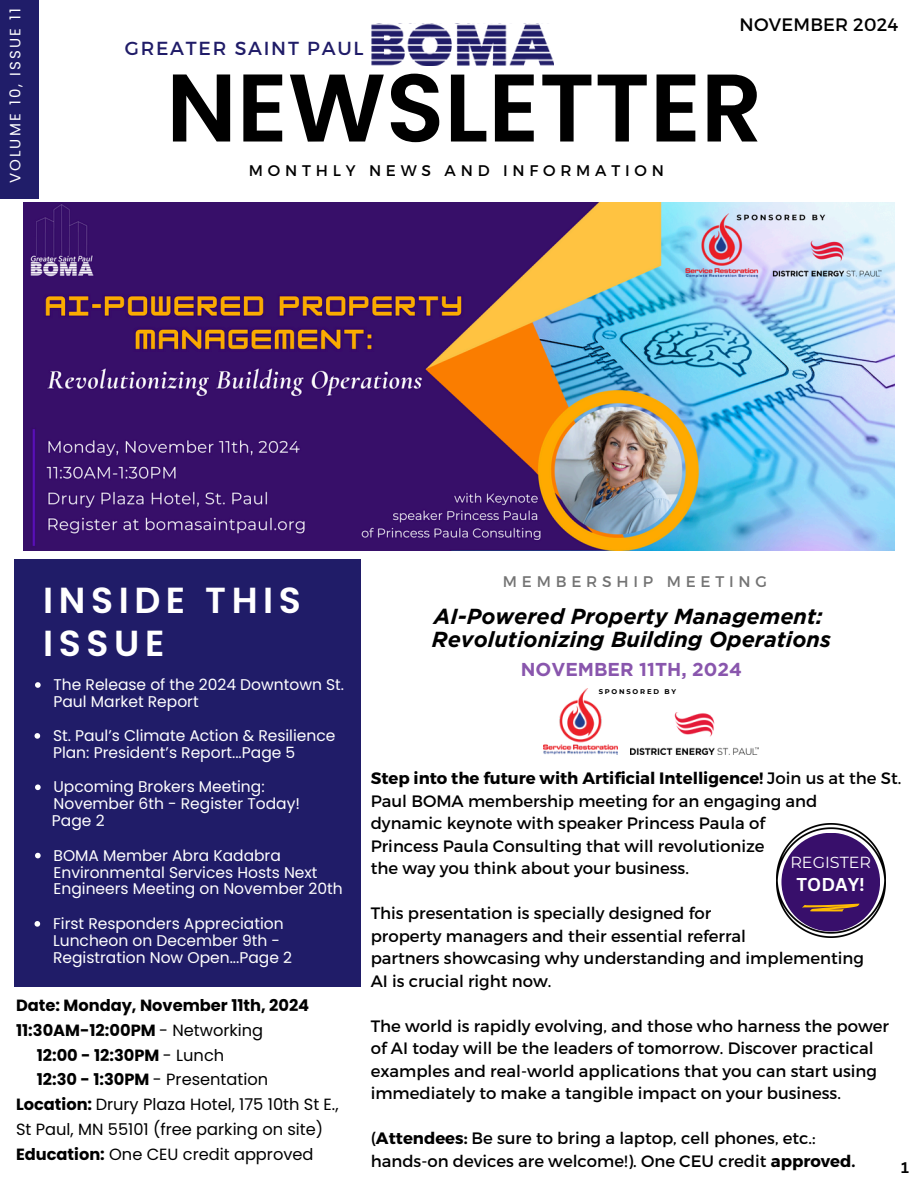
<style>
.page{position:relative;width:918px;height:1188px;background:#fff}
.page>*{position:absolute;margin:0;border:0;box-sizing:border-box;transform-origin:0 0}
.t1{font:600 95.85px "Poppins";color:#000}
.t2{font:600 36.3px/42.8px "Poppins";letter-spacing:.155em;color:#fff}
.t3{font:italic 700 21.75px/23.7px "Gotham";color:#000}
.t4{font:18.9px "Montserrat";letter-spacing:.09em;color:#201c68}
.t5{font:700 18.75px "Gotham";color:#8956ad}
.t6{font:700 18.15px "Canva Sans";color:#fff}
.t7{font:18px "Montserrat";letter-spacing:.01em;color:#000}
.t8{font:16.5px/22.5px "Montserrat";color:#000}
.t9{font:16.2px "Poppins";color:#000}
.t10{font:700 16.2px "Poppins";color:#000}
.t11{font:16.05px "Montserrat";color:#fff}
.t12{font:15.45px/16.8px "Poppins";color:#fff}
.t13{font:15.45px "Montserrat";letter-spacing:.31em;color:#000}
.t14{font:15.45px "Montserrat";letter-spacing:.31em;color:#737373}
.t15{font:15px "Poppins";letter-spacing:.14em;color:#fff}
.t16{font:700 15px "Canva Sans";color:#000}
.t17{font:700 6.9px "Montserrat";letter-spacing:.26em;color:#000}
.s1{font-weight:400}
.s2{font-weight:700}
</style>
<div class="page">
<img style="left:371px;top:24px;width:183px;height:41px">
<div style="left:15px;top:560px;width:346px;height:427px;background:#201c68"></div>
<div style="left:0;top:0;width:39px;height:199px;background:#201d69"></div>
<img style="left:24px;top:203px;width:871px;height:347px">
<svg style="left:35px;top:733px;width:5px;height:6px"></svg>
<svg style="left:35px;top:784px;width:6px;height:6px"></svg>
<svg style="left:35px;top:682px;width:6px;height:6px"></svg>
<img style="left:776px;top:824px;width:110px;height:113px">
<div style="left:781px;top:833px;width:99px;height:98px;background:#380f6b;border-radius:50%"></div>
<svg style="left:802px;top:904px;width:57px;height:7px"></svg>
<img style="left:631px;top:712px;width:128px;height:43px">
<img style="left:543px;top:688px;width:74px;height:67px">
<svg style="left:35px;top:853px;width:6px;height:5px"></svg>
<svg style="left:35px;top:921px;width:5px;height:6px"></svg>
<h3 class="t15" style="left:5px;top:183px;width:177px;rotate:-90deg">VOLUME 10, ISSUE 11</h3>
<p class="t7" style="left:740px;top:13px;width:160px">NOVEMBER 2024</p>
<h5 class="t4" style="left:125px;top:36px;width:240px">GREATER SAINT PAUL</h5>
<h6 class="t1" style="left:166px;top:41px;width:598px">NEWSLETTER</h6>
<p class="t13" style="left:249px;top:160px;width:417px">MONTHLY NEWS AND INFORMATION</p>
<p class="t2" style="left:43px;top:579px;width:260px">INSIDE THIS<br>ISSUE</p>
<p class="t12" style="left:54px;top:676px;width:292px">The Release of the 2024 Downtown St.<br>Paul Market Report</p>
<p class="t12" style="left:53px;top:727px;width:284px">St. Paul’s Climate Action &amp; Resilience<br>Plan: President’s Report...Page 5</p>
<p class="t12" style="left:54px;top:779px;width:248px">Upcoming Brokers Meeting:<br>November 6th - Register Today!</p>
<p class="t12" style="left:52px;top:812px;width:54px">Page 2</p>
<p class="t12" style="left:54px;top:847px;width:291px">BOMA Member Abra Kadabra<br>Environmental Services Hosts Next<br>Engineers Meeting on November 20th</p>
<p class="t12" style="left:53px;top:915px;width:241px">First Responders Appreciation<br>Luncheon on December 9th -<br>Registration Now Open...Page 2</p>
<p class="t10" style="left:16px;top:994px;width:295px">Date: Monday, November 11th, 2024</p>
<p class="t10" style="left:16px;top:1019px;width:249px">11:30AM-12:00PM <span class="s1">- Networking</span></p>
<p class="t10" style="left:37px;top:1044px;width:189px">12:00 - 12:30PM <span class="s1">- Lunch</span></p>
<p class="t9" style="left:37px;top:1068px;width:233px"><span class="s2">12:30 - 1:30PM</span> - Presentation</p>
<p class="t9" style="left:16px;top:1093px;width:324px"><span class="s2">Location:</span> Drury Plaza Hotel, 175 10th St E.,</p>
<p class="t9" style="left:16px;top:1118px;width:309px">St Paul, MN 55101 (free parking on site)</p>
<p class="t9" style="left:16px;top:1143px;width:299px"><span class="s2">Education:</span> One CEU credit approved</p>
<p class="t14" style="left:503px;top:571px;width:266px">MEMBERSHIP MEETING</p>
<p class="t3" style="left:432px;top:604px;width:401px">AI-Powered Property Management:<br>Revolutionizing Building Operations</p>
<p class="t5" style="left:521px;top:658px;width:223px">NOVEMBER 11TH, 2024</p>
<p class="t17" style="left:599px;top:687px;width:79px">SPONSORED BY</p>
<h5 class="t8" style="left:371px;top:766px;width:532px"><span class="s2">Step into the future with Artificial Intelligence!</span> Join us at the St.<br>Paul BOMA membership meeting for an engaging and</h5>
<h1 class="t8" style="left:371px;top:811px;width:396px">dynamic keynote with speaker Princess Paula of</h1>
<h6 class="t8" style="left:371px;top:834px;width:395px">Princess Paula Consulting that will revolutionize</h6>
<p class="t8" style="left:371px;top:856px;width:320px">the way you think about your business.</p>
<h2 class="t8" style="left:371px;top:901px;width:342px">This presentation is specially designed for</h2>
<p class="t8" style="left:371px;top:924px;width:377px">property managers and their essential referral</p>
<p class="t8" style="left:371px;top:946px;width:495px">partners showcasing why understanding and implementing</p>
<p class="t8" style="left:371px;top:969px;width:182px">AI is crucial right now.</p>
<p class="t8" style="left:371px;top:1014px;width:520px">The world is rapidly evolving, and those who harness the power of AI today will be the leaders of tomorrow. Discover practical examples and real-world applications that you can start using immediately to make a tangible impact on your business.</p>
<p class="t8" style="left:371px;top:1126px;width:446px">(<span class="s2">Attendees:</span> Be sure to bring a laptop, cell phones, etc.:</p>
<p class="t8" style="left:371px;top:1149px;width:486px">hands-on devices are welcome!). One CEU credit <span class="s2">approved.</span></p>
<p class="t11" style="left:790px;top:853px;width:82px">REGISTER</p>
<p class="t6" style="left:797px;top:871px;width:70px">TODAY!</p>
<p class="t16" style="left:901px;top:1156px;width:9px">1</p>
</div>
